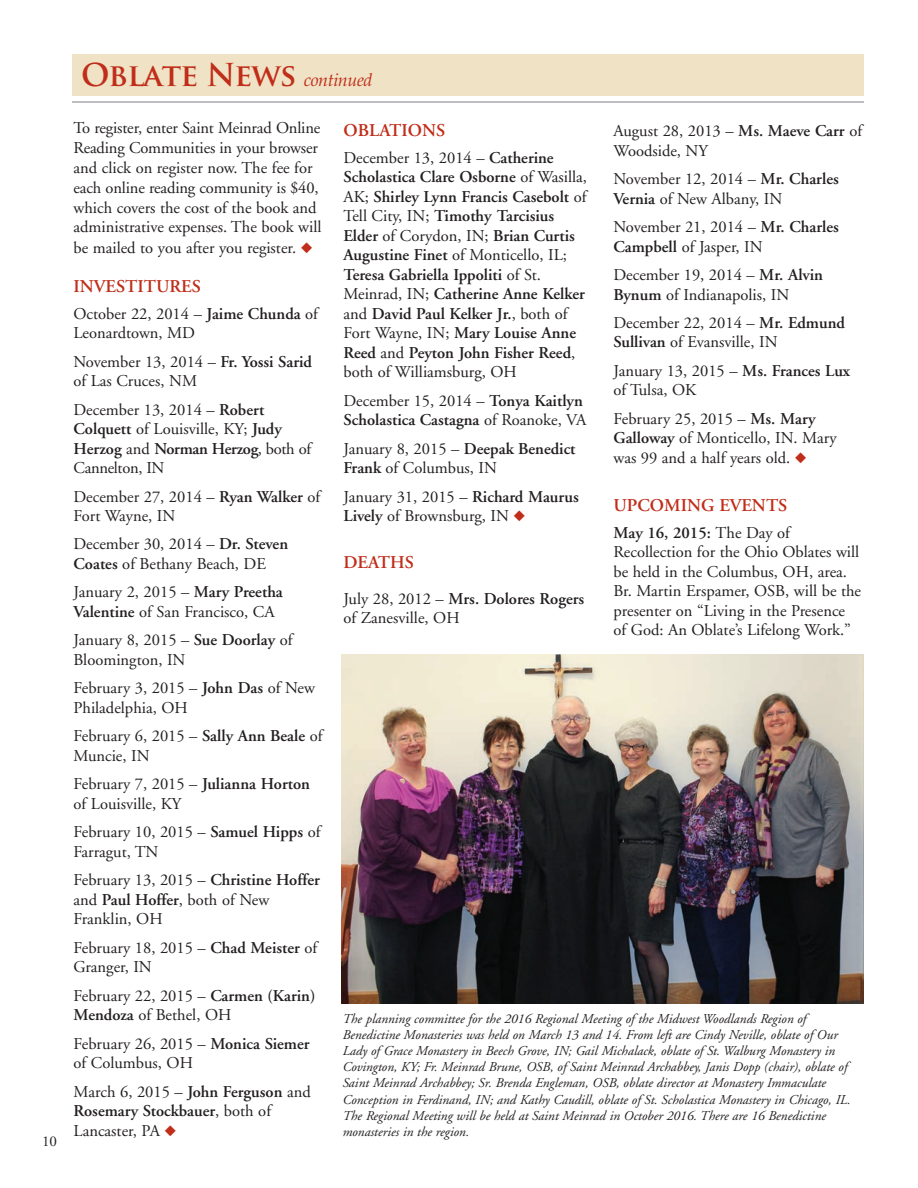
<style>
.page{position:relative;width:918px;height:1188px;background:#fff}
.page>*{position:absolute;margin:0;border:0;box-sizing:border-box;transform-origin:0 0}
.t1{font:700 30.75px "Trajan Pro";letter-spacing:-.03em;color:#c02d19}
.t2{font:600 18px "Adobe Garamond";color:#c02d19}
.t3{font:16.5px/19.5px "Adobe Garamond";color:#231f20}
.t4{font:600 16.5px/19.5px "Adobe Garamond";color:#231f20}
.t5{font:15px "Adobe Garamond";color:#231f20}
.t6{font:italic 13.5px/16.2px "Adobe Garamond";color:#231f20}
.s1{font-family:"Palatino";font-weight:400;font-style:italic;font-size:18px}
.s2{color:#c02d19}
.s3{font-weight:600}
.s4{font-weight:400}
</style>
<div class="page">
<div style="left:72px;top:54px;width:792px;height:42px;background:#efe2c5"></div>
<hr style="left:72px;top:101px;width:792px;height:2px;background:#a8a9ad">
<img style="left:342px;top:655px;width:522px;height:348px">
<p class="t5" style="left:42px;top:1136px;width:16px">10</p>
<h1 class="t1" style="left:81px;top:63px;width:293px">Oblate News <span class="s1">continued</span></h1>
<p class="t3" style="left:74px;top:120px;width:249px">To register, enter Saint Meinrad Online Reading Communities in your browser and click on register now. The fee for each online reading community is $40, which covers the cost of the book and administrative expenses. The book will be mailed to you after you register. <span class="s2">◆</span></p>
<p class="t2" style="left:74px;top:279px;width:129px">INVESTITURES</p>
<p class="t3" style="left:74px;top:305px;width:246px">October 22, 2014 – <span class="s3">Jaime Chunda</span> of<br>Leonardtown, MD</p>
<p class="t3" style="left:74px;top:353px;width:240px">November 13, 2014 – <span class="s3">Fr. Yossi Sarid </span>of Las Cruces, NM</p>
<p class="t3" style="left:74px;top:401px;width:239px">December 13, 2014 – <span class="s3">Robert<br>Colquett</span> of Louisville, KY; <span class="s3">Judy<br>Herzog</span> and <span class="s3">Norman Herzog</span>, both of<br>Cannelton, IN</p>
<p class="t3" style="left:74px;top:488px;width:248px">December 27, 2014 – <span class="s3">Ryan Walker</span> of<br>Fort Wayne, IN</p>
<p class="t3" style="left:74px;top:536px;width:216px">December 30, 2014 – <span class="s3">Dr. Steven<br>Coates</span> of Bethany Beach, DE</p>
<p class="t3" style="left:74px;top:584px;width:211px">January 2, 2015 – <span class="s3">Mary Preetha<br>Valentine</span> of San Francisco, CA</p>
<p class="t3" style="left:74px;top:632px;width:220px">January 8, 2015 – <span class="s3">Sue Doorlay</span> of<br>Bloomington, IN</p>
<p class="t3" style="left:74px;top:680px;width:243px">February 3, 2015 – <span class="s3">John Das</span> of New<br>Philadelphia, OH</p>
<p class="t3" style="left:74px;top:728px;width:250px">February 6, 2015 – <span class="s3">Sally Ann Beale</span> of<br>Muncie, IN</p>
<p class="t3" style="left:74px;top:776px;width:238px">February 7, 2015 – <span class="s3">Julianna Horton </span>of Louisville, KY</p>
<p class="t3" style="left:74px;top:824px;width:248px">February 10, 2015 – <span class="s3">Samuel Hipps</span> of<br>Farragut, TN</p>
<p class="t3" style="left:74px;top:872px;width:248px">February 13, 2015 – <span class="s3">Christine Hoffer </span>and <span class="s3">Paul Hoffer</span>, both of New<br>Franklin, OH</p>
<p class="t3" style="left:74px;top:939px;width:245px">February 18, 2015 – <span class="s3">Chad Meister</span> of<br>Granger, IN</p>
<p class="t3" style="left:74px;top:987px;width:243px">February 22, 2015 – <span class="s3">Carmen (Karin)<br>Mendoza</span> of Bethel, OH</p>
<p class="t3" style="left:74px;top:1035px;width:238px">February 26, 2015 – <span class="s3">Monica Siemer </span>of Columbus, OH</p>
<p class="t3" style="left:74px;top:1083px;width:239px">March 6, 2015 – <span class="s3">John Ferguson</span> and<br><span class="s3">Rosemary Stockbauer</span>, both of<br>Lancaster, PA <span class="s2">◆</span></p>
<p class="t2" style="left:344px;top:123px;width:103px">OBLATIONS</p>
<p class="t4" style="left:344px;top:149px;width:245px"><span class="s4">December 13, 2014 –</span> Catherine Scholastica Clare Osborne <span class="s4">of Wasilla, AK;</span> Shirley Lynn Francis Casebolt <span class="s4">of Tell City, IN;</span> Timothy Tarcisius Elder <span class="s4">of Corydon, IN;</span> Brian Curtis Augustine Finet <span class="s4">of Monticello, IL; </span>Teresa Gabriella Ippoliti <span class="s4">of St.<br>Meinrad, IN;</span> Catherine Anne Kelker <span class="s4">and</span> David Paul Kelker Jr.<span class="s4">, both of Fort Wayne, IN;</span> Mary Louise Anne Reed <span class="s4">and</span> Peyton John Fisher Reed<span class="s4">, both of Williamsburg, OH</span></p>
<p class="t4" style="left:344px;top:392px;width:244px"><span class="s4">December 15, 2014 –</span> Tonya Kaitlyn<br>Scholastica Castagna <span class="s4">of Roanoke, VA</span></p>
<p class="t3" style="left:344px;top:440px;width:234px">January 8, 2015 – <span class="s3">Deepak Benedict<br>Frank</span> of Columbus, IN</p>
<p class="t3" style="left:344px;top:488px;width:237px">January 31, 2015 – <span class="s3">Richard Maurus<br>Lively</span> of Brownsburg, IN <span class="s2">◆</span></p>
<p class="t2" style="left:344px;top:555px;width:72px">DEATHS</p>
<p class="t3" style="left:344px;top:590px;width:242px">July 28, 2012 – <span class="s3">Mrs. Dolores Rogers </span>of Zanesville, OH</p>
<p class="t3" style="left:614px;top:123px;width:250px">August 28, 2013 – <span class="s3">Ms. Maeve Carr</span> of<br>Woodside, NY</p>
<p class="t3" style="left:614px;top:171px;width:227px">November 12, 2014 – <span class="s3">Mr. Charles<br>Vernia</span> of New Albany, IN</p>
<p class="t3" style="left:614px;top:219px;width:227px">November 21, 2014 – <span class="s3">Mr. Charles<br>Campbell</span> of Jasper, IN</p>
<p class="t3" style="left:614px;top:266px;width:211px">December 19, 2014 – <span class="s3">Mr. Alvin<br>Bynum</span> of Indianapolis, IN</p>
<p class="t3" style="left:614px;top:314px;width:233px">December 22, 2014 – <span class="s3">Mr. Edmund<br>Sullivan</span> of Evansville, IN</p>
<p class="t3" style="left:614px;top:362px;width:238px">January 13, 2015 – <span class="s3">Ms. Frances Lux </span>of Tulsa, OK</p>
<p class="t3" style="left:614px;top:410px;width:225px">February 25, 2015 – <span class="s3">Ms. Mary<br>Galloway</span> of Monticello, IN. Mary was 99 and a half years old. <span class="s2">◆</span></p>
<p class="t2" style="left:614px;top:498px;width:175px">UPCOMING EVENTS</p>
<p class="t3" style="left:614px;top:524px;width:249px"><span class="s3">May 16, 2015:</span> The Day of Recollection for the Ohio Oblates will be held in the Columbus, OH, area.<br>Br. Martin Erspamer, OSB, will be the presenter on “Living in the Presence of God: An Oblate’s Lifelong Work.”</p>
<p class="t6" style="left:342px;top:1012px;width:510px">The planning committee for the 2016 Regional Meeting of the Midwest Woodlands Region of Benedictine Monasteries was held on March 13 and 14. From left are Cindy Neville, oblate of Our Lady of Grace Monastery in Beech Grove, IN; Gail Michalack, oblate of St. Walburg Monastery in Covington, KY; Fr. Meinrad Brune, OSB, of Saint Meinrad Archabbey, Janis Dopp (chair), oblate of Saint Meinrad Archabbey; Sr. Brenda Engleman, OSB, oblate director at Monastery Immaculate Conception in Ferdinand, IN; and Kathy Caudill, oblate of St. Scholastica Monastery in Chicago, IL.<br>The Regional Meeting will be held at Saint Meinrad in October 2016. There are 16 Benedictine monasteries in the region.</p>
</div>
